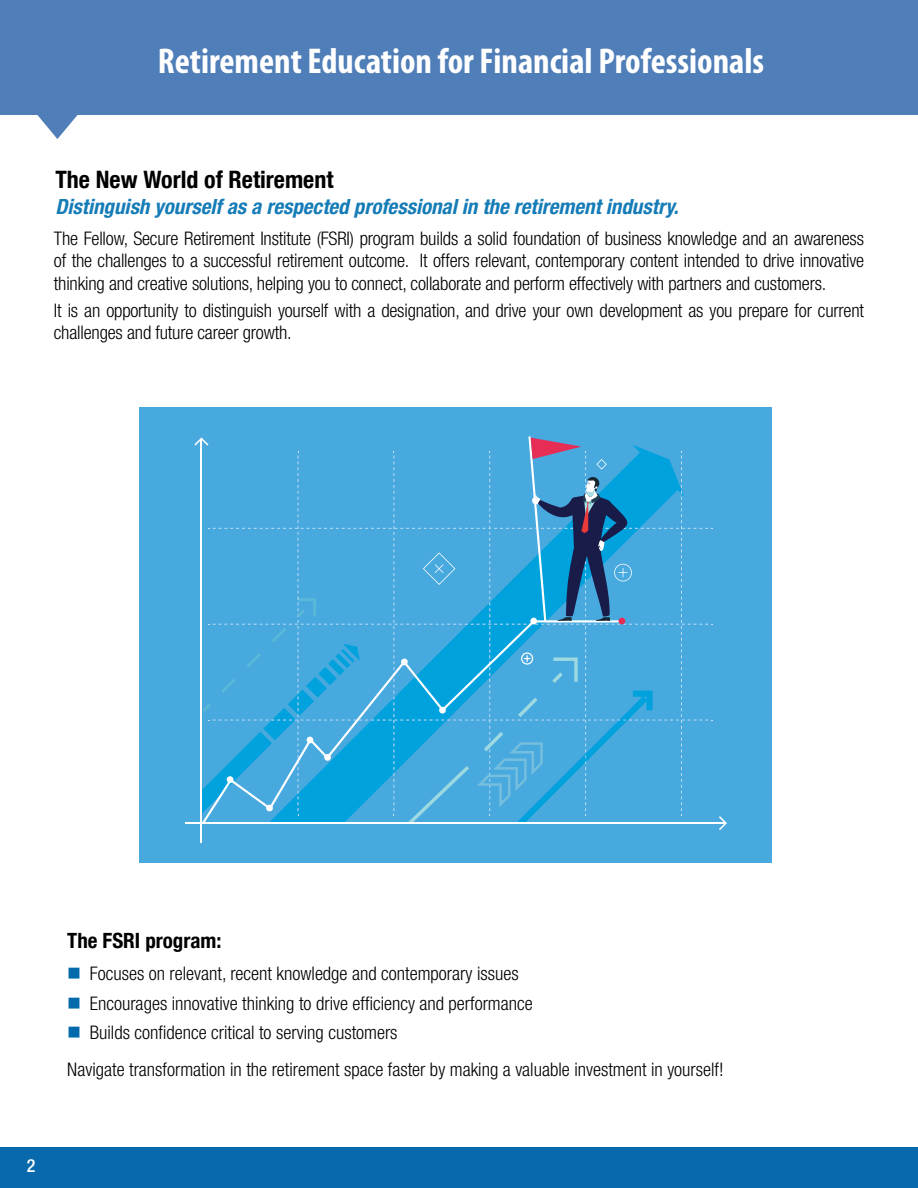
<style>
.page{position:relative;width:918px;height:1188px;background:#fff}
.page>*{position:absolute;margin:0;border:0;box-sizing:border-box;transform-origin:0 0}
.t1{font:700 condensed 36px "Myriad Pro";color:#fff}
.t2{font:700 condensed 24px "Helvetica Neue LT Com";color:#000}
.t3{font:italic 700 condensed 21px "Helvetica Neue LT Com";color:#157cb7}
.t4{font:700 condensed 21px "Helvetica Neue LT Com";color:#000}
.t5{font:300 condensed 18.75px/22.5px "Helvetica Neue LT Com";color:#000}
.t6{font:500 condensed 18px "Helvetica Neue LT Com";color:#fff}
.s1{color:#016aab}
</style>
<div class="page">
<div style="left:140px;top:407px;width:632px;height:456px;background:#48a9df"></div>
<hr style="left:201px;top:439px;width:1px;height:404px;background:#fff">
<hr style="left:185px;top:822px;width:541px;height:2px;background:#fff">
<svg style="left:719px;top:816px;width:8px;height:14px"></svg>
<svg style="left:194px;top:436px;width:519px;height:386px"></svg>
<div style="left:0;top:0;width:918px;height:114px;background:#4f7eb8"></div>
<div style="left:0;top:1148px;width:918px;height:40px;background:#086aac"></div>
<svg style="left:4px;top:114px;width:107px;height:25px"></svg>
<h1 class="t1" style="left:158px;top:39px;width:608px">Retirement Education for Financial Professionals</h1>
<p class="t2" style="left:55px;top:165px;width:279px">The New World of Retirement</p>
<p class="t3" style="left:55px;top:194px;width:625px">Distinguish yourself as a respected professional in the retirement industry.</p>
<p class="t5" style="left:54px;top:227px;width:812px;text-align:justify">The Fellow, Secure Retirement Institute (FSRI) program builds a solid foundation of business knowledge and an awareness of the challenges to a successful retirement outcome. It offers relevant, contemporary content intended to drive innovative thinking and creative solutions, helping you to connect, collaborate and perform effectively with partners and customers.</p>
<p class="t5" style="left:54px;top:299px;width:812px">It is an opportunity to distinguish yourself with a designation, and drive your own development as you prepare for current challenges and future career growth.</p>
<p class="t6" style="left:27px;top:1155px;width:10px">2</p>
<p class="t4" style="left:67px;top:928px;width:156px">The FSRI program:</p>
<p class="t5" style="left:67px;top:962px;width:453px"><span class="s1">■</span> Focuses on relevant, recent knowledge and contemporary issues</p>
<p class="t5" style="left:67px;top:992px;width:467px"><span class="s1">■</span> Encourages innovative thinking to drive efficiency and performance</p>
<p class="t5" style="left:67px;top:1013px;width:658px;line-height:37.5px"><span class="s1">■</span> Builds confidence critical to serving customers<br>Navigate transformation in the retirement space faster by making a valuable investment in yourself!</p>
</div>
